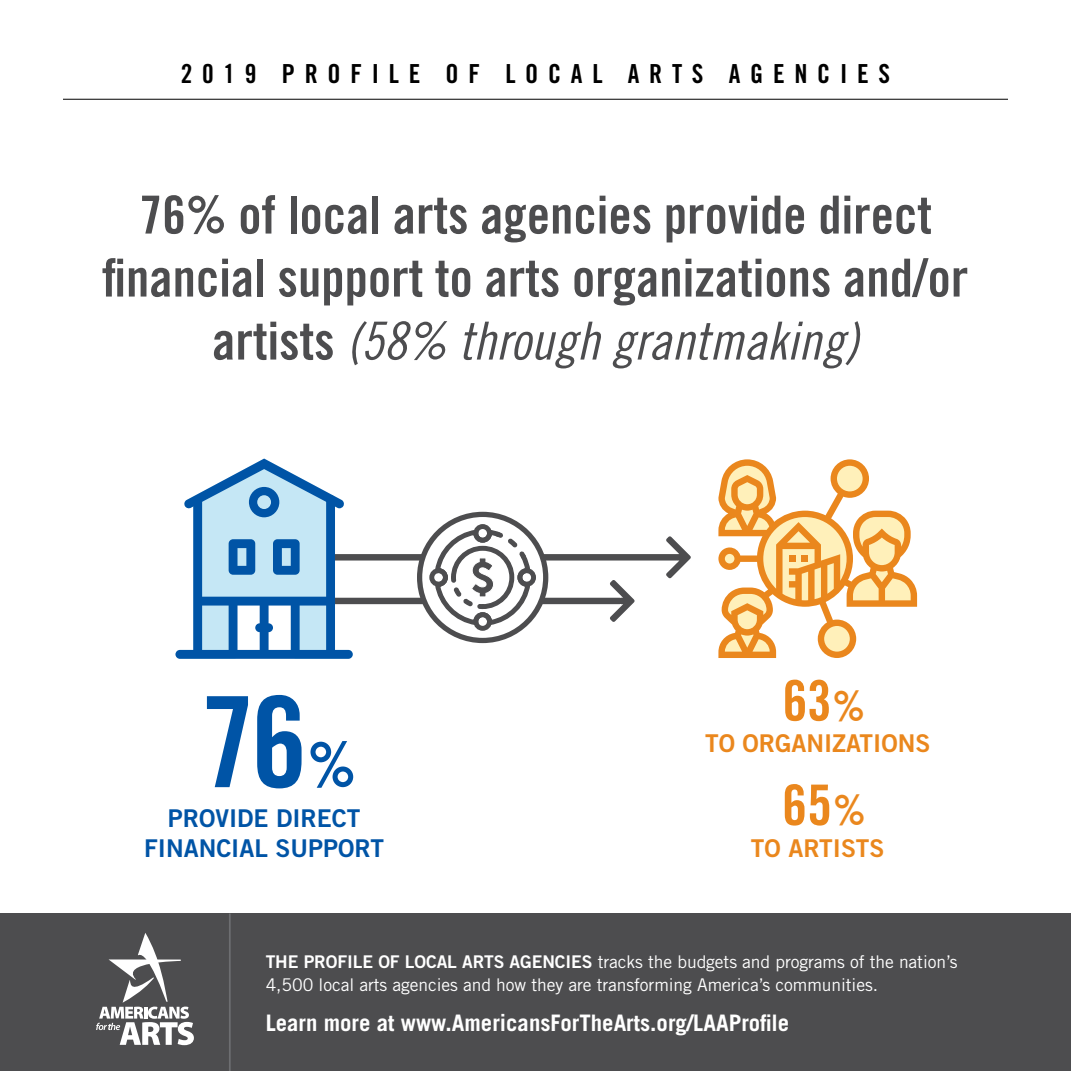
<style>
.page{position:relative;width:1071px;height:1071px;background:#fff}
.page>*{position:absolute;margin:0;border:0;box-sizing:border-box;transform-origin:0 0}
.t1{font:126px "Trade Gothic Bold Cond Twenty";color:#0054a6}
.t2{font:56px "Trade Gothic Bold Cond Twenty";color:#ea871d}
.t3{font:52.5px/63px "Trade Gothic Bold Cond Twenty";color:#4d4d4f;text-align:center}
.t4{font:52.5px "Trade Gothic Cond Eighteen Obl";letter-spacing:-.005em;color:#4d4d4f}
.t5{font:26.25px "Trade Gothic Bold Cond Twenty";letter-spacing:.37em;color:#000}
.t6{font:24.5px/29.8px "Trade Gothic Bold Two";color:#0054a6;text-align:center}
.t7{font:24.5px "Trade Gothic Bold Two";color:#ea871d}
.t8{font:700 22.75px "Trade Gothic";color:#fff}
.t9{font:17.5px/22.8px "Trade Gothic";letter-spacing:-.005em;color:#fff}
.s1{font-family:"Trade Gothic Bold Cond Twenty"}
.s2{font-size:63px}
.s3{font-size:42px}
.s4{font-family:"Trade Gothic Bold Two"}
</style>
<div class="page">
<div style="left:0;top:914px;width:1071px;height:157px;background:#4d4d4f"></div>
<hr style="left:229px;top:914px;width:2px;height:157px;background:#6d6e71">
<hr style="left:63px;top:99px;width:945px;height:1px;background:#000">
<svg style="left:96px;top:933px;width:98px;height:112px"></svg>
<svg style="left:718px;top:459px;width:199px;height:199px"></svg>
<svg style="left:176px;top:459px;width:515px;height:200px"></svg>
<h3 class="t5" style="left:181px;top:58px;width:711px">2019 PROFILE OF LOCAL ARTS AGENCIES</h3>
<h3 class="t3" style="left:103px;top:183px;width:867px">76% of local arts agencies provide direct financial support to arts organizations and/or</h3>
<h3 class="t4" style="left:212px;top:310px;width:648px"><span class="s1">artists</span> (58% through grantmaking)</h3>
<h1 class="t1" style="left:200px;top:666px;width:158px">76<span class="s2">%</span></h1>
<h3 class="t6" style="left:144px;top:803px;width:241px">PROVIDE DIRECT<br>FINANCIAL SUPPORT</h3>
<h2 class="t2" style="left:783px;top:667px;width:84px">63<span class="s3">%</span></h2>
<h3 class="t7" style="left:705px;top:728px;width:227px">TO ORGANIZATIONS</h3>
<h2 class="t2" style="left:782px;top:771px;width:85px">65<span class="s3">%</span></h2>
<h3 class="t7" style="left:751px;top:833px;width:135px">TO ARTISTS</h3>
<p class="t9" style="left:266px;top:950px;width:694px"><span class="s4">THE PROFILE OF LOCAL ARTS AGENCIES</span> tracks the budgets and programs of the nation’s<br>4,500 local arts agencies and how they are transforming America’s communities.</p>
<h3 class="t8" style="left:266px;top:1009px;width:525px">Learn more at www.AmericansForTheArts.org/LAAProfile</h3>
</div>
